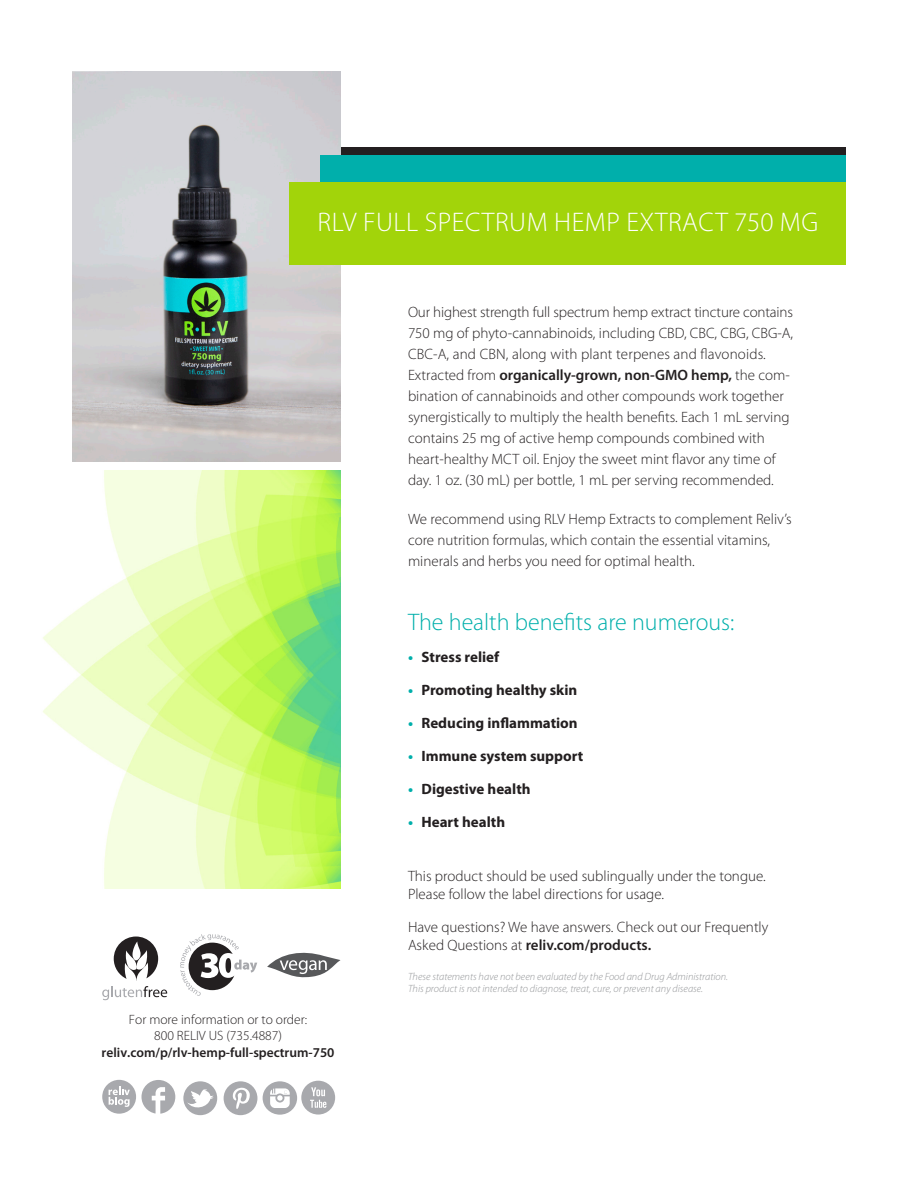
<style>
.page{position:relative;width:918px;height:1188px;background:#fff}
.page>*{position:absolute;margin:0;border:0;box-sizing:border-box;transform-origin:0 0}
.t1{font:300 27px "Myriad Pro";letter-spacing:.02em;color:#fff}
.bullets{font:300 24px "Myriad Pro";color:#00afab}
.bullets-2{font:300 15px/21px "Myriad Pro";color:#231f20}
.bullets-3{font:700 15px "Myriad Pro";color:#231f20}
.t2{font:300 13.5px/16.5px "Myriad Pro";color:#231f20;text-align:center}
.body{font:italic 300 10.5px/12px "Myriad Pro";color:#939598}
.s1{font-weight:600}
.s2{color:#00afab}
</style>
<div class="page">
<div style="left:333px;top:148px;width:513px;height:7px;background:#231f20"></div>
<img style="left:43px;top:470px;width:297px;height:419px">
<svg style="left:180px;top:934px;width:77px;height:62px"></svg>
<img style="left:72px;top:72px;width:268px;height:390px">
<div style="left:102px;top:1080px;width:34px;height:34px;background:#a8a9ad;border-radius:50%"></div>
<svg style="left:109px;top:1087px;width:21px;height:20px"></svg>
<svg style="left:141px;top:1080px;width:34px;height:34px"></svg>
<div style="left:183px;top:1081px;width:34px;height:34px;background:#a8a9ad;border-radius:50%"></div>
<svg style="left:187px;top:1089px;width:27px;height:22px"></svg>
<div style="left:224px;top:1081px;width:33px;height:34px;background:#a8a9ad;border-radius:50%"></div>
<svg style="left:233px;top:1087px;width:17px;height:22px"></svg>
<div style="left:301px;top:1081px;width:34px;height:34px;background:#a8a9ad;border-radius:50%"></div>
<svg style="left:310px;top:1087px;width:16px;height:21px"></svg>
<div style="left:263px;top:1081px;width:34px;height:34px;background:#a8a9ad;border-radius:50%"></div>
<svg style="left:270px;top:1088px;width:20px;height:20px"></svg>
<div style="left:290px;top:182px;width:556px;height:83px;background:#a2d40a"></div>
<div style="left:320px;top:155px;width:526px;height:27px;background:#00afab"></div>
<svg style="left:102px;top:937px;width:65px;height:63px"></svg>
<svg style="left:267px;top:952px;width:74px;height:26px"></svg>
<p class="t1" style="left:318px;top:205px;width:502px">RLV FULL SPECTRUM HEMP EXTRACT 750 MG</p>
<p class="bullets-2" style="left:408px;top:301px;width:387px">Our highest strength full spectrum hemp extract tincture contains 750 mg of phyto-cannabinoids, including CBD, CBC, CBG, CBG-A, CBC-A, and CBN, along with plant terpenes and flavonoids.<br>Extracted from <span class="s1">organically-grown, non-GMO hemp,</span> the com&shy;bination of cannabinoids and other compounds work together synergistically to multiply the health benefits. Each 1 mL serving contains 25 mg of active hemp compounds combined with heart-healthy MCT oil. Enjoy the sweet mint flavor any time of day. 1 oz. (30 mL) per bottle, 1 mL per serving recommended.</p>
<p class="bullets-2" style="left:408px;top:508px;width:385px">We recommend using RLV Hemp Extracts to complement Reliv’s core nutrition formulas, which contain the essential vitamins, minerals and herbs you need for optimal health.</p>
<p class="bullets" style="left:408px;top:608px;width:328px">The health benefits are numerous:</p>
<p class="bullets-3" style="left:408px;top:647px;width:93px"><span class="s2">•</span> Stress relief</p>
<p class="bullets-3" style="left:408px;top:680px;width:171px"><span class="s2">•</span> Promoting healthy skin</p>
<p class="bullets-3" style="left:408px;top:713px;width:171px"><span class="s2">•</span> Reducing inflammation</p>
<p class="bullets-3" style="left:408px;top:746px;width:177px"><span class="s2">•</span> Immune system support</p>
<p class="bullets-3" style="left:408px;top:779px;width:124px"><span class="s2">•</span> Digestive health</p>
<p class="bullets-3" style="left:408px;top:812px;width:99px"><span class="s2">•</span> Heart health</p>
<p class="t2" style="left:102px;top:1011px;width:234px">For more information or to order:<br>800 RELIV US (735.4887) <span class="s1">reliv.com/p/rlv-hemp-full-spectrum-750</span></p>
<p class="bullets-2" style="left:408px;top:867px;width:359px;line-height:18px">This product should be used sublingually under the tongue.<br>Please follow the label directions for usage.</p>
<p class="bullets-2" style="left:408px;top:918px;width:362px;line-height:18px">Have questions? We have answers. Check out our Frequently<br>Asked Questions at <span class="s1">reliv.com/products.</span></p>
<p class="body" style="left:408px;top:970px;width:322px">These statements have not been evaluated by the Food and Drug Administration.<br>This product is not intended to diagnose, treat, cure, or prevent any disease.</p>
</div>
